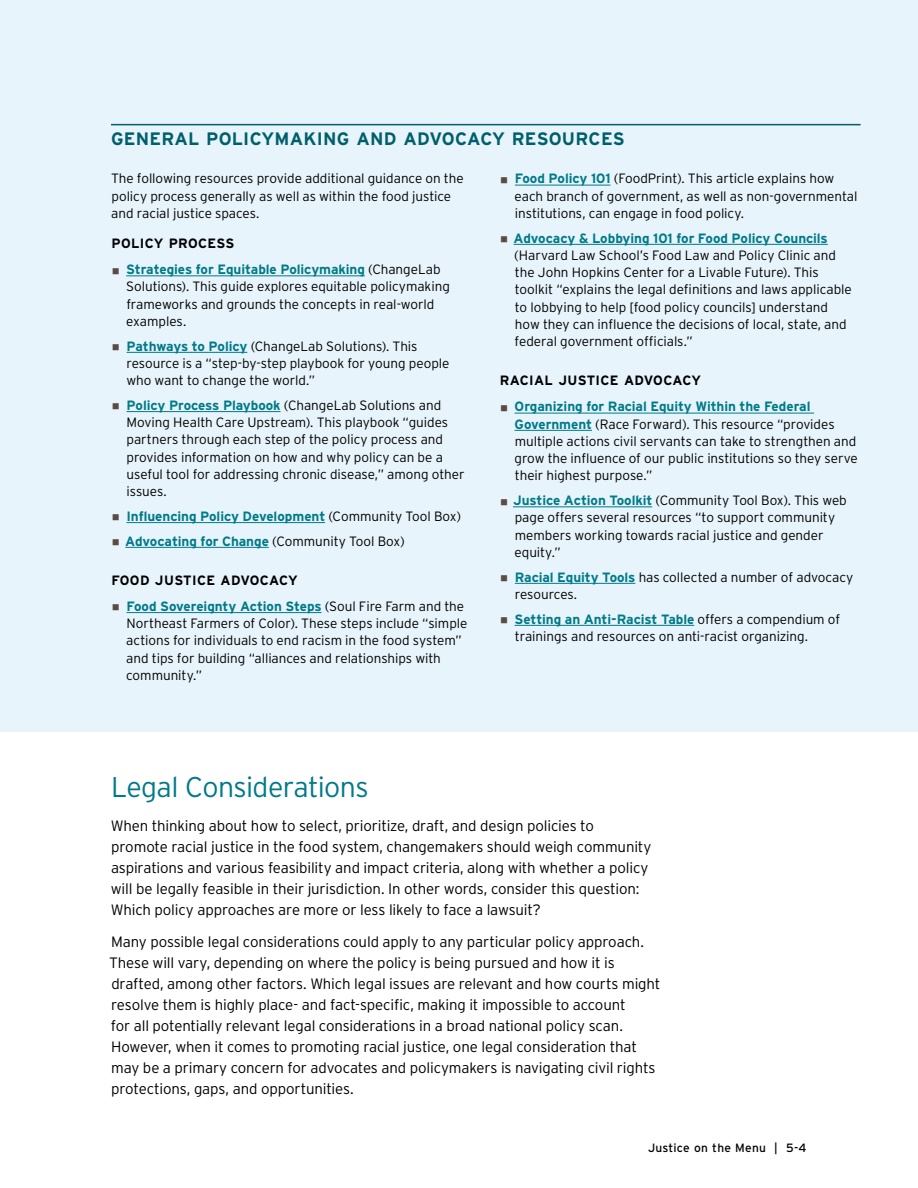
<style>
.page{position:relative;width:918px;height:1188px;background:#fff}
.page>*{position:absolute;margin:0;border:0;box-sizing:border-box;transform-origin:0 0}
.headlines_h3_headline_3{font:300 28.5px "Interstate";letter-spacing:-.02em;color:#007a88}
.body_h3_sidebar_-_headline_1{font:700 18px "Interstate";letter-spacing:.015em;color:#005f6a}
.body_p_body_text{font:300 15px/21px "Interstate";letter-spacing:-.01em;color:#000}
.body_p_sidebar_-_body_text_-_bullets{font:300 13.5px/17.2px "Interstate";letter-spacing:-.005em;color:#000}
.body_p_sidebar_-_body_text{font:300 13.5px/17.2px "Interstate";letter-spacing:-.005em;color:#000}
.body_p_sidebar_-_body_text_-_bullets-2{font:700 13.5px "Interstate";letter-spacing:-.005em;color:#007a88}
.body_h3_sidebar_-_headline_2{font:700 13.5px "Interstate";letter-spacing:.025em;color:#000}
.t1{font:12px "Interstate";letter-spacing:.015em;color:#000}
.s1{font-weight:700;color:#007a88}
.s2{font-weight:300;color:#000}
</style>
<div class="page">
<div style="left:0;top:0;width:918px;height:732px;background:#e7f4fb"></div>
<hr style="left:111px;top:124px;width:750px;height:1px;background:#005f6a">
<hr style="left:126px;top:275px;width:239px;height:1px;background:#007a88">
<hr style="left:127px;top:352px;width:120px;height:1px;background:#007a88">
<hr style="left:127px;top:411px;width:154px;height:1px;background:#007a88">
<hr style="left:126px;top:522px;width:199px;height:1px;background:#007a88">
<hr style="left:125px;top:547px;width:144px;height:1px;background:#007a88">
<hr style="left:127px;top:612px;width:195px;height:1px;background:#007a88">
<hr style="left:515px;top:185px;width:95px;height:1px;background:#007a88">
<hr style="left:514px;top:244px;width:314px;height:1px;background:#007a88">
<hr style="left:515px;top:413px;width:299px;height:1px;background:#007a88">
<hr style="left:515px;top:430px;width:77px;height:1px;background:#007a88">
<hr style="left:513px;top:506px;width:139px;height:1px;background:#007a88">
<hr style="left:515px;top:583px;width:120px;height:1px;background:#007a88">
<hr style="left:515px;top:625px;width:179px;height:1px;background:#007a88">
<h3 class="body_h3_sidebar_-_headline_1" style="left:111px;top:128px;width:515px">GENERAL POLICYMAKING AND ADVOCACY RESOURCES</h3>
<p class="body_p_sidebar_-_body_text" style="left:111px;top:170px;width:354px">The following resources provide additional guidance on the policy process generally as well as within the food justice and racial justice spaces.</p>
<h4 class="body_h3_sidebar_-_headline_2" style="left:112px;top:235px;width:124px">POLICY PROCESS</h4>
<p class="body_p_sidebar_-_body_text_-_bullets" style="left:126px;top:261px;width:325px"><span class="s1">Strategies for Equitable Policymaking</span> (ChangeLab Solutions). This guide explores equitable policymaking frameworks and grounds the concepts in real-world examples.</p>
<p class="body_p_sidebar_-_body_text_-_bullets" style="left:126px;top:337px;width:325px"><span class="s1">Pathways to Policy</span> (ChangeLab Solutions). This resource is a “step-by-step playbook for young people who want to change the world.”</p>
<p class="body_p_sidebar_-_body_text_-_bullets" style="left:126px;top:396px;width:340px"><span class="s1">Policy Process Playbook</span> (ChangeLab Solutions and Moving Health Care Upstream). This playbook “guides partners through each step of the policy process and provides information on how and why policy can be a useful tool for addressing chronic disease,” among other issues.</p>
<p class="body_p_sidebar_-_body_text_-_bullets-2" style="left:126px;top:508px;width:336px">Influencing Policy Development <span class="s2">(Community Tool Box)</span></p>
<p class="body_p_sidebar_-_body_text_-_bullets-2" style="left:125px;top:533px;width:281px">Advocating for Change <span class="s2">(Community Tool Box)</span></p>
<h4 class="body_h3_sidebar_-_headline_2" style="left:112px;top:572px;width:188px">FOOD JUSTICE ADVOCACY</h4>
<p class="body_p_sidebar_-_body_text_-_bullets" style="left:126px;top:597px;width:343px"><span class="s1">Food Sovereignty Action Steps</span> (Soul Fire Farm and the Northeast Farmers of Color). These steps include “simple actions for individuals to end racism in the food system” and tips for building “alliances and relationships with community.”</p>
<p class="body_p_sidebar_-_body_text_-_bullets" style="left:515px;top:170px;width:344px"><span class="s1">Food Policy 101</span> (FoodPrint). This article explains how each branch of government, as well as non-governmental institutions, can engage in food policy.</p>
<p class="body_p_sidebar_-_body_text_-_bullets" style="left:514px;top:229px;width:340px"><span class="s1">Advocacy &amp; Lobbying 101 for Food Policy Councils </span>(Harvard Law School’s Food Law and Policy Clinic and the John Hopkins Center for a Livable Future). This toolkit “explains the legal definitions and laws applicable to lobbying to help [food policy councils] understand how they can influence the decisions of local, state, and federal government officials.”</p>
<h4 class="body_h3_sidebar_-_headline_2" style="left:500px;top:372px;width:203px">RACIAL JUSTICE ADVOCACY</h4>
<p class="body_p_sidebar_-_body_text_-_bullets" style="left:515px;top:398px;width:345px"><span class="s1">Organizing for Racial Equity Within the Federal Government</span> (Race Forward). This resource “provides multiple actions civil servants can take to strengthen and grow the influence of our public institutions so they serve their highest purpose.”</p>
<p class="body_p_sidebar_-_body_text_-_bullets" style="left:513px;top:492px;width:335px"><span class="s1">Justice Action Toolkit</span> (Community Tool Box). This web page offers several resources “to support community members working towards racial justice and gender equity.”</p>
<p class="body_p_sidebar_-_body_text_-_bullets" style="left:515px;top:568px;width:340px"><span class="s1">Racial Equity Tools</span> has collected a number of advocacy resources.</p>
<p class="body_p_sidebar_-_body_text_-_bullets" style="left:515px;top:610px;width:327px"><span class="s1">Setting an Anti-Racist Table</span> offers a compendium of trainings and resources on anti-racist organizing.</p>
<h3 class="headlines_h3_headline_3" style="left:111px;top:769px;width:259px">Legal Considerations</h3>
<p class="body_p_body_text" style="left:111px;top:815px;width:542px">When thinking about how to select, prioritize, draft, and design policies to promote racial justice in the food system, changemakers should weigh community aspirations and various feasibility and impact criteria, along with whether a policy will be legally feasible in their jurisdiction. In other words, consider this question:<br>Which policy approaches are more or less likely to face a lawsuit?</p>
<p class="body_p_body_text" style="left:109px;top:931px;width:553px">Many possible legal considerations could apply to any particular policy approach.<br>These will vary, depending on where the policy is being pursued and how it is drafted, among other factors. Which legal issues are relevant and how courts might resolve them is highly place- and fact-specific, making it impossible to account<br>for all potentially relevant legal considerations in a broad national policy scan.<br>However, when it comes to promoting racial justice, one legal consideration that may be a primary concern for advocates and policymakers is navigating civil rights protections, gaps, and opportunities.</p>
<p class="t1" style="left:648px;top:1140px;width:160px">Justice on the Menu | 5-4</p>
</div>
